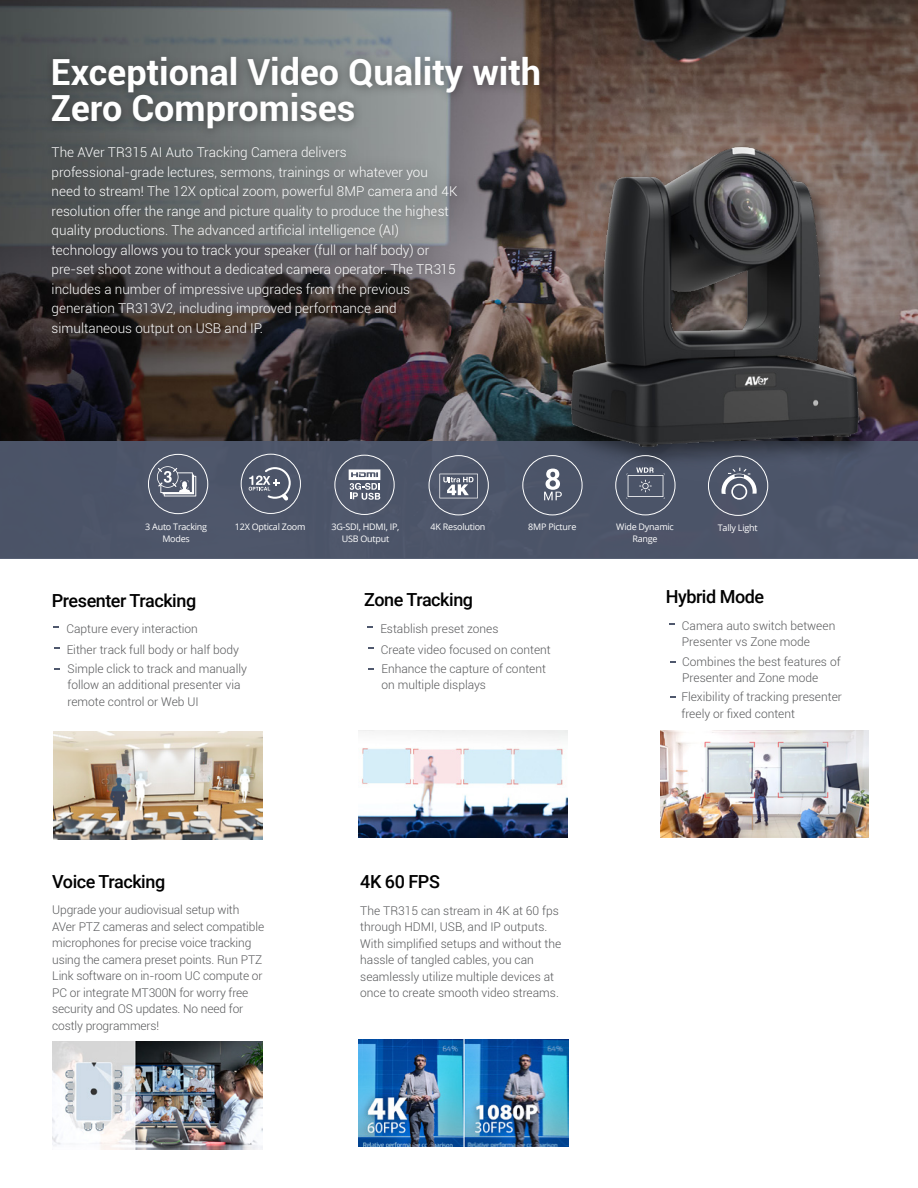
<style>
.page{position:relative;width:918px;height:1188px;background:#fff}
.page>*{position:absolute;margin:0;border:0;box-sizing:border-box;transform-origin:0 0}
.t1{font:700 36px/36px "Roboto";color:#fff}
.t2{font:500 18px "Roboto";letter-spacing:-.025em;color:#000}
.t3{font:300 13.5px/19.5px "Roboto";color:#fff}
.t4{font:300 12px/16.5px "Roboto";color:#58595b}
.t5{font:9px/12px "Open Sans";letter-spacing:-.025em;color:#fff;text-align:center}
</style>
<div class="page">
<img style="left:0;top:0;width:434px;height:441px">
<div style="left:0;top:441px;width:918px;height:118px;background:#4f586d"></div>
<img style="left:30px;top:125px;width:404px;height:312px">
<img style="left:434px;top:0;width:484px;height:505px">
<img style="left:554px;top:134px;width:334px;height:345px">
<img style="left:554px;top:134px;width:333px;height:332px">
<div style="left:148px;top:454px;width:60px;height:60px;border:1px solid #fff;border-radius:50%"></div>
<div style="left:241px;top:454px;width:60px;height:60px;border:1px solid #fff;border-radius:50%"></div>
<div style="left:335px;top:455px;width:60px;height:60px;border:1px solid #fff;border-radius:50%"></div>
<div style="left:615px;top:455px;width:60px;height:60px;border:1px solid #fff;border-radius:50%"></div>
<div style="left:429px;top:455px;width:60px;height:60px;border:1px solid #fff;border-radius:50%"></div>
<svg style="left:626px;top:467px;width:39px;height:32px"></svg>
<div style="left:522px;top:455px;width:60px;height:60px;border:1px solid #fff;border-radius:50%"></div>
<svg style="left:439px;top:474px;width:39px;height:24px"></svg>
<svg style="left:349px;top:469px;width:31px;height:31px"></svg>
<svg style="left:544px;top:469px;width:18px;height:31px"></svg>
<svg style="left:249px;top:467px;width:42px;height:34px"></svg>
<svg style="left:157px;top:466px;width:39px;height:30px"></svg>
<div style="left:708px;top:456px;width:60px;height:60px;border:1px solid #fff;border-radius:50%"></div>
<svg style="left:721px;top:468px;width:36px;height:32px"></svg>
<img style="left:53px;top:732px;width:210px;height:107px">
<img style="left:359px;top:731px;width:208px;height:107px">
<svg style="left:54px;top:668px;width:6px;height:2px"></svg>
<svg style="left:368px;top:647px;width:6px;height:2px"></svg>
<img style="left:661px;top:731px;width:208px;height:107px">
<svg style="left:669px;top:623px;width:6px;height:2px"></svg>
<img style="left:53px;top:1042px;width:209px;height:107px">
<img style="left:359px;top:1039px;width:210px;height:108px">
<img style="left:37px;top:42px;width:788px;height:109px">
<h1 class="t1" style="left:51px;top:53px;width:492px">Exceptional Video Quality with<br>Zero Compromises</h1>
<p class="t3" style="left:52px;top:142px;width:407px">The AVer TR315 AI Auto Tracking Camera delivers professional-grade lectures, sermons, trainings or whatever you need to stream! The 12X optical zoom, powerful 8MP camera and 4K resolution offer the range and picture quality to produce the highest quality productions. The advanced artificial intelligence (AI) technology allows you to track your speaker (full or half body) or pre-set shoot zone without a dedicated camera operator. The TR315 includes a number of impressive upgrades from the previous generation TR313V2, including improved performance and simultaneous output on USB and IP.</p>
<p class="t5" style="left:145px;top:520px;width:63px">3 Auto Tracking<br>Modes</p>
<p class="t5" style="left:235px;top:521px;width:72px">12X Optical Zoom</p>
<p class="t5" style="left:331px;top:521px;width:70px">3G-SDI, HDMI, IP,<br>USB Output</p>
<p class="t5" style="left:616px;top:521px;width:59px">Wide Dynamic<br>Range</p>
<p class="t5" style="left:431px;top:521px;width:56px">4K Resolution</p>
<p class="t5" style="left:528px;top:521px;width:50px">8MP Picture</p>
<p class="t5" style="left:718px;top:521px;width:41px">Tally Light</p>
<h2 class="t2" style="left:52px;top:588px;width:146px">Presenter Tracking</h2>
<p class="t4" style="left:66px;top:618px;width:174px;line-height:21px">Capture every interaction<br>Either track full body or half body</p>
<p class="t4" style="left:67px;top:660px;width:181px">Simple click to track and manually follow an additional presenter via remote control or Web UI</p>
<h2 class="t2" style="left:52px;top:869px;width:115px">Voice Tracking</h2>
<p class="t4" style="left:52px;top:902px;width:214px">Upgrade your audiovisual setup with AVer PTZ cameras and select compatible microphones for precise voice tracking using the camera preset points. Run PTZ Link software on in-room UC compute or PC or integrate MT300N for worry free security and OS updates. No need for costly programmers!</p>
<h2 class="t2" style="left:364px;top:587px;width:110px">Zone Tracking</h2>
<p class="t4" style="left:380px;top:617px;width:172px;line-height:21px">Establish preset zones<br>Create video focused on content</p>
<p class="t4" style="left:381px;top:660px;width:166px">Enhance the capture of content on multiple displays</p>
<h2 class="t2" style="left:360px;top:869px;width:81px">4K 60 FPS</h2>
<p class="t4" style="left:360px;top:902px;width:203px">The TR315 can stream in 4K at 60 fps through HDMI, USB, and IP outputs.<br>With simplified setups and without the hassle of tangled cables, you can seamlessly utilize multiple devices at once to create smooth video streams.</p>
<h2 class="t2" style="left:666px;top:584px;width:100px">Hybrid Mode</h2>
<p class="t4" style="left:682px;top:617px;width:155px">Camera auto switch between<br>Presenter vs Zone mode</p>
<p class="t4" style="left:682px;top:653px;width:160px">Combines the best features of<br>Presenter and Zone mode</p>
<p class="t4" style="left:681px;top:688px;width:162px">Flexibility of tracking presenter freely or fixed content</p>
</div>
